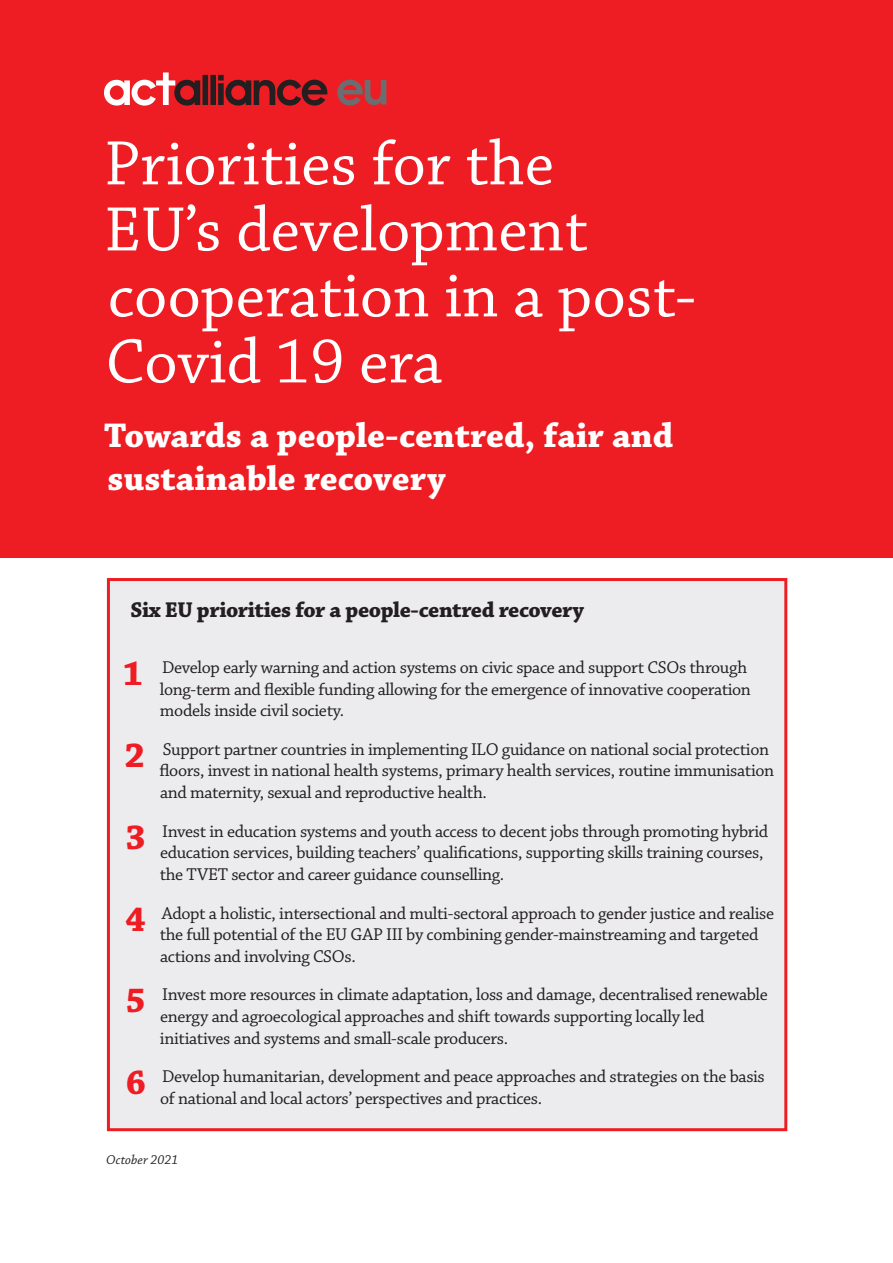
<style>
.page{position:relative;width:893px;height:1263px;background:#fff}
.page>*{position:absolute;margin:0;border:0;box-sizing:border-box;transform-origin:0 0}
.RedHeading{font:66px/66px "Chaparral Pro";color:#fff}
.PreHeading{font:700 36px/43.2px "Chaparral Pro";color:#fff}
.Objective_Heading{font:700 22.5px "Chaparral Pro";letter-spacing:-.02em;color:#231f20}
.t1{font:18px/21.6px "Chaparral Pro";letter-spacing:-.02em;color:#231f20}
.Lede{font:italic 13.5px "Chaparral Pro";color:#231f20}
.s1{font-weight:700;font-size:36px;color:#ee1d23}
</style>
<div class="page">
<div style="left:0;top:0;width:893px;height:558px;background:#ee1d23"></div>
<svg style="left:337px;top:80px;width:49px;height:26px"></svg>
<svg style="left:104px;top:72px;width:223px;height:34px"></svg>
<div style="left:107px;top:578px;width:680px;height:553px;background:#ececee;border:3px solid #ee1d23"></div>
<p class="RedHeading" style="left:104px;top:133px;width:593px">Priorities for the<br>EU’s development cooperation in a post-<br>Covid 19 era</p>
<p class="PreHeading" style="left:104px;top:415px;width:570px">Towards a people-centred, fair and sustainable recovery</p>
<p class="Objective_Heading" style="left:130px;top:597px;width:455px">Six EU priorities for a people-centred recovery</p>
<p class="t1" style="left:160px;top:657px;width:593px;text-indent:-37px"><span class="s1">1</span> Develop early warning and action systems on civic space and support CSOs through long-term and flexible funding allowing for the emergence of innovative cooperation models inside civil society.</p>
<p class="t1" style="left:160px;top:739px;width:616px;text-indent:-35px"><span class="s1">2</span> Support partner countries in implementing ILO guidance on national social protection floors, invest in national health systems, primary health services, routine immunisation and maternity, sexual and reproductive health.</p>
<p class="t1" style="left:160px;top:821px;width:610px;text-indent:-34px"><span class="s1">3</span> Invest in education systems and youth access to decent jobs through promoting hybrid education services, building teachers’ qualifications, supporting skills training courses, the TVET sector and career guidance counselling.</p>
<p class="t1" style="left:160px;top:903px;width:616px;text-indent:-34px"><span class="s1">4</span> Adopt a holistic, intersectional and multi-sectoral approach to gender justice and realise the full potential of the EU GAP III by combining gender-mainstreaming and targeted actions and involving CSOs.</p>
<p class="t1" style="left:160px;top:984px;width:609px;text-indent:-35px"><span class="s1">5</span> Invest more resources in climate adaptation, loss and damage, decentralised renewable energy and agroecological approaches and shift towards supporting locally led initiatives and systems and small-scale producers.</p>
<p class="t1" style="left:160px;top:1066px;width:606px;text-indent:-34px"><span class="s1">6</span> Develop humanitarian, development and peace approaches and strategies on the basis of national and local actors’ perspectives and practices.</p>
<p class="Lede" style="left:106px;top:1152px;width:73px">October 2021</p>
</div>
